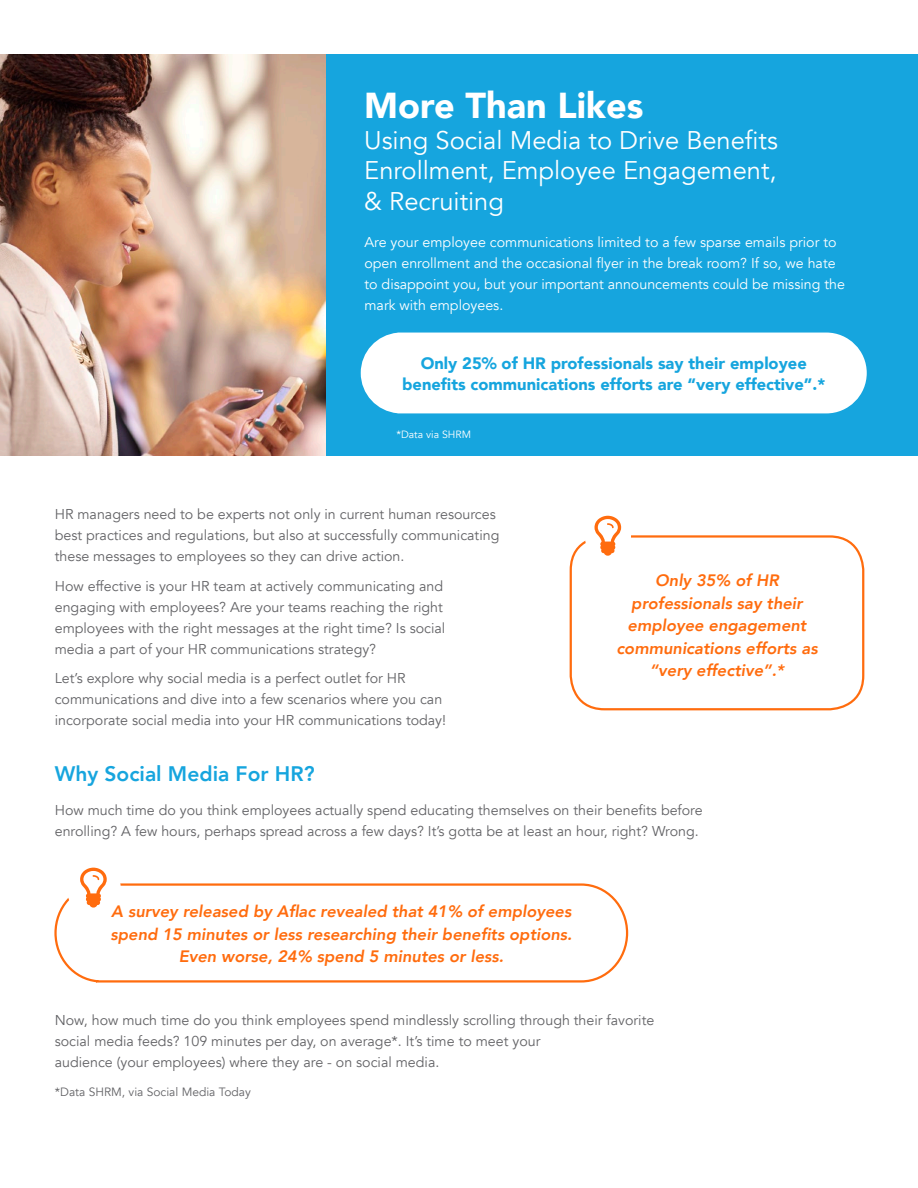
<style>
.page{position:relative;width:918px;height:1188px;background:#fff}
.page>*{position:absolute;margin:0;border:0;box-sizing:border-box;transform-origin:0 0}
.t1{font:900 36px "Avenir";color:#fff}
.t2{font:25.5px/30.6px "Avenir";color:#fff;text-align:justify}
.t3{font:800 21px "Avenir";color:#16a5de}
.t4{font:italic 800 16.5px/22.5px "Avenir";color:#ff6c0e;text-align:center}
.t5{font:900 16.5px/21px "Avenir";color:#16a5de;text-align:center}
.t6{font:14.25px/21px "Avenir";color:#636366}
.t7{font:14.25px/21px "Avenir";color:#fff}
.t8{font:12px "Avenir";color:#636366}
.t9{font:10.5px "Avenir";color:#fff}
</style>
<div class="page">
<div style="left:0;top:54px;width:918px;height:401px;background:#16a5de"></div>
<img style="left:0;top:54px;width:325px;height:401px">
<div style="left:361px;top:333px;width:506px;height:80px;background:#fff;border-radius:40px"></div>
<svg style="left:54px;top:883px;width:575px;height:100px"></svg>
<div style="left:66px;top:860px;width:55px;height:55px;background:#fff;border-radius:50%"></div>
<div style="left:570px;top:535px;width:294px;height:175px;border:2px solid #ff6c0e;border-radius:34px"></div>
<div style="left:585px;top:512px;width:46px;height:47px;background:#fff;border-radius:50%"></div>
<svg style="left:595px;top:516px;width:26px;height:40px"></svg>
<svg style="left:80px;top:868px;width:27px;height:40px"></svg>
<h1 class="t1" style="left:364px;top:90px;width:281px">More Than Likes</h1>
<h2 class="t2" style="left:364px;top:125px;width:415px">Using Social Media to Drive Benefits Enrollment, Employee Engagement, &amp; Recruiting</h2>
<p class="t7" style="left:364px;top:232px;width:482px">Are your employee communications limited to a few sparse emails prior to open enrollment and the occasional flyer in the break room? If so, we hate to disappoint you, but your important announcements could be missing the mark with employees.</p>
<p class="t5" style="left:402px;top:354px;width:425px">Only 25% of HR professionals say their employee benefits communications efforts are “very effective”.*</p>
<p class="t9" style="left:396px;top:428px;width:76px">*Data via SHRM</p>
<p class="t6" style="left:55px;top:505px;width:446px">HR managers need to be experts not only in current human resources best practices and regulations, but also at successfully communicating these messages to employees so they can drive action.</p>
<p class="t6" style="left:55px;top:575px;width:392px">How effective is your HR team at actively communicating and engaging with employees? Are your teams reaching the right employees with the right messages at the right time? Is social media a part of your HR communications strategy?</p>
<p class="t6" style="left:55px;top:668px;width:393px">Let’s explore why social media is a perfect outlet for HR communications and dive into a few scenarios where you can incorporate social media into your HR communications today!</p>
<p class="t4" style="left:616px;top:571px;width:203px">Only 35% of HR professionals say their employee engagement communications efforts as “very effective”.*</p>
<h3 class="t3" style="left:55px;top:765px;width:261px">Why Social Media For HR?</h3>
<p class="t6" style="left:55px;top:800px;width:649px">How much time do you think employees actually spend educating themselves on their benefits before enrolling? A few hours, perhaps spread across a few days? It’s gotta be at least an hour, right? Wrong.</p>
<p class="t4" style="left:110px;top:900px;width:463px">A survey released by Aflac revealed that 41% of employees spend 15 minutes or less researching their benefits options.<br>Even worse, 24% spend 5 minutes or less.</p>
<p class="t6" style="left:55px;top:1010px;width:601px">Now, how much time do you think employees spend mindlessly scrolling through their favorite social media feeds? 109 minutes per day, on average*. It’s time to meet your<br>audience (your employees) where they are - on social media.</p>
<p class="t8" style="left:55px;top:1085px;width:198px">*Data SHRM, via Social Media Today</p>
</div>
